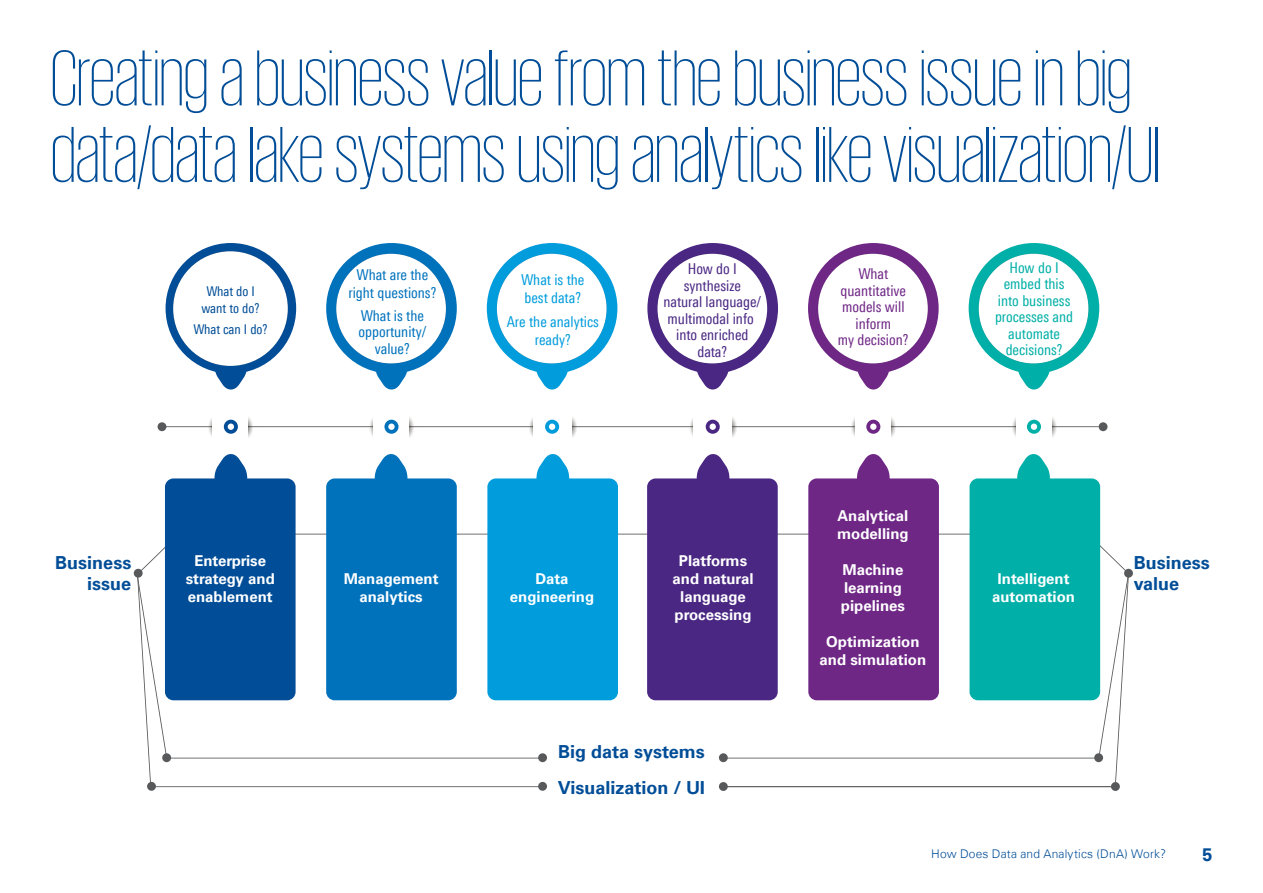
<style>
.page{position:relative;width:1263px;height:893px;background:#fff}
.page>*{position:absolute;margin:0;border:0;box-sizing:border-box;transform-origin:0 0}
.t1{font:200 81px/76.5px "KPMG";letter-spacing:-.01em;color:#014d97}
.t2{font:700 18px/21.6px "Universfor KPMG";color:#014d97}
.t3{font:700 15px/18px "Universfor KPMG";color:#fff;text-align:center}
.t4{font:condensed 15px/16.5px "Universfor KPMG";color:#4a2783;text-align:center}
.t5{font:condensed 15px/16.5px "Universfor KPMG";color:#00afa8;text-align:center}
.t6{font:condensed 15px/16.5px "Universfor KPMG";color:#0072bc;text-align:center}
.t7{font:condensed 15px/16.5px "Universfor KPMG";color:#6f2786;text-align:center}
.t8{font:condensed 15px/18px "Universfor KPMG";color:#009cdc}
.t9{font:condensed 13.5px/16.2px "Universfor KPMG";color:#014d97;text-align:center}
.t10{font:300 12px "Universfor KPMG";letter-spacing:.015em;color:#014d97}
</style>
<div class="page">
<div style="left:1124px;top:569px;width:9px;height:9px;background:#58595b;border-radius:50%"></div>
<svg style="left:215px;top:372px;width:32px;height:18px"></svg>
<svg style="left:214px;top:454px;width:34px;height:24px"></svg>
<svg style="left:374px;top:454px;width:34px;height:24px"></svg>
<svg style="left:536px;top:454px;width:34px;height:24px"></svg>
<svg style="left:696px;top:454px;width:34px;height:24px"></svg>
<svg style="left:857px;top:454px;width:33px;height:24px"></svg>
<svg style="left:1017px;top:454px;width:33px;height:24px"></svg>
<div style="left:166px;top:243px;width:130px;height:131px;background:#014d97;border-radius:50%"></div>
<div style="left:224px;top:420px;width:14px;height:14px;background:#014d97;border-radius:50%"></div>
<svg style="left:228px;top:424px;width:6px;height:6px"></svg>
<div style="left:173px;top:251px;width:115px;height:115px;background:#fff;border-radius:50%"></div>
<svg style="left:376px;top:372px;width:31px;height:18px"></svg>
<div style="left:326px;top:243px;width:131px;height:131px;background:#0072bc;border-radius:50%"></div>
<svg style="left:384px;top:420px;width:14px;height:14px"></svg>
<div style="left:388px;top:424px;width:7px;height:6px;background:#fff;border-radius:50%"></div>
<div style="left:336px;top:254px;width:110px;height:109px;background:#fff;border-radius:50%"></div>
<svg style="left:536px;top:372px;width:32px;height:18px"></svg>
<div style="left:487px;top:243px;width:130px;height:131px;background:#009cdc;border-radius:50%"></div>
<div style="left:545px;top:420px;width:14px;height:14px;background:#009cdc;border-radius:50%"></div>
<svg style="left:549px;top:424px;width:6px;height:6px"></svg>
<div style="left:497px;top:254px;width:109px;height:109px;background:#fff;border-radius:50%"></div>
<svg style="left:697px;top:372px;width:31px;height:18px"></svg>
<div style="left:647px;top:243px;width:131px;height:131px;background:#4a2783;border-radius:50%"></div>
<div style="left:706px;top:420px;width:14px;height:14px;background:#4a2783;border-radius:50%"></div>
<div style="left:709px;top:424px;width:7px;height:6px;background:#fff;border-radius:50%"></div>
<div style="left:657px;top:254px;width:110px;height:109px;background:#fff;border-radius:50%"></div>
<svg style="left:858px;top:372px;width:31px;height:18px"></svg>
<div style="left:808px;top:243px;width:131px;height:131px;background:#6f2786;border-radius:50%"></div>
<div style="left:866px;top:420px;width:14px;height:14px;background:#6f2786;border-radius:50%"></div>
<svg style="left:870px;top:424px;width:6px;height:6px"></svg>
<div style="left:818px;top:254px;width:110px;height:109px;background:#fff;border-radius:50%"></div>
<svg style="left:1018px;top:372px;width:32px;height:18px"></svg>
<div style="left:969px;top:243px;width:130px;height:131px;background:#00afa8;border-radius:50%"></div>
<div style="left:1027px;top:420px;width:14px;height:14px;background:#00afa8;border-radius:50%"></div>
<svg style="left:1031px;top:424px;width:6px;height:6px"></svg>
<div style="left:979px;top:254px;width:109px;height:109px;background:#fff;border-radius:50%"></div>
<svg style="left:257px;top:426px;width:107px;height:1px"></svg>
<svg style="left:418px;top:426px;width:106px;height:1px"></svg>
<svg style="left:581px;top:426px;width:104px;height:1px"></svg>
<svg style="left:741px;top:426px;width:105px;height:1px"></svg>
<svg style="left:900px;top:426px;width:107px;height:1px"></svg>
<svg style="left:1061px;top:426px;width:38px;height:1px"></svg>
<svg style="left:166px;top:426px;width:37px;height:1px"></svg>
<svg style="left:618px;top:534px;width:29px;height:1px"></svg>
<svg style="left:203px;top:418px;width:9px;height:18px"></svg>
<svg style="left:248px;top:417px;width:9px;height:21px"></svg>
<svg style="left:364px;top:418px;width:9px;height:18px"></svg>
<svg style="left:409px;top:417px;width:9px;height:21px"></svg>
<svg style="left:524px;top:418px;width:9px;height:19px"></svg>
<svg style="left:572px;top:417px;width:9px;height:21px"></svg>
<svg style="left:685px;top:418px;width:8px;height:18px"></svg>
<svg style="left:732px;top:417px;width:9px;height:20px"></svg>
<svg style="left:846px;top:418px;width:9px;height:19px"></svg>
<svg style="left:891px;top:417px;width:9px;height:20px"></svg>
<svg style="left:1007px;top:418px;width:9px;height:19px"></svg>
<svg style="left:1052px;top:417px;width:9px;height:20px"></svg>
<div style="left:165px;top:478px;width:131px;height:222px;background:#014d97;border-radius:9px"></div>
<div style="left:326px;top:478px;width:131px;height:222px;background:#0072bc;border-radius:9px"></div>
<div style="left:487px;top:478px;width:131px;height:222px;background:#009cdc;border-radius:9px"></div>
<div style="left:647px;top:478px;width:131px;height:222px;background:#4a2783;border-radius:9px"></div>
<div style="left:808px;top:478px;width:131px;height:222px;background:#6f2786;border-radius:9px"></div>
<div style="left:969px;top:478px;width:131px;height:222px;background:#00afa8;border-radius:9px"></div>
<div style="left:538px;top:753px;width:9px;height:9px;background:#58595b;border-radius:50%"></div>
<div style="left:134px;top:569px;width:9px;height:9px;background:#58595b;border-radius:50%"></div>
<div style="left:158px;top:422px;width:8px;height:9px;background:#58595b;border-radius:50%"></div>
<div style="left:1099px;top:422px;width:8px;height:9px;background:#58595b;border-radius:50%"></div>
<div style="left:1111px;top:782px;width:9px;height:9px;background:#58595b;border-radius:50%"></div>
<div style="left:719px;top:753px;width:9px;height:9px;background:#58595b;border-radius:50%"></div>
<svg style="left:137px;top:534px;width:406px;height:253px"></svg>
<svg style="left:723px;top:534px;width:406px;height:253px"></svg>
<div style="left:538px;top:782px;width:9px;height:9px;background:#58595b;border-radius:50%"></div>
<div style="left:162px;top:753px;width:9px;height:9px;background:#58595b;border-radius:50%"></div>
<div style="left:147px;top:782px;width:9px;height:9px;background:#58595b;border-radius:50%"></div>
<div style="left:719px;top:782px;width:9px;height:9px;background:#58595b;border-radius:50%"></div>
<p class="t1" style="left:50px;top:38px;width:1111px">Creating a business value from the business issue in big data/data lake systems using analytics like visualization/UI</p>
<p class="t9" style="left:201px;top:283px;width:60px">What do I want to do?</p>
<p class="t9" style="left:193px;top:321px;width:76px">What can I do?</p>
<p class="t6" style="left:348px;top:266px;width:90px;line-height:18px">What are the right questions?</p>
<p class="t6" style="left:358px;top:307px;width:69px">What is the opportunity/ value?</p>
<p class="t8" style="left:521px;top:271px;width:65px">What is the best data?</p>
<p class="t8" style="left:507px;top:313px;width:94px;text-align:center">Are the analytics ready?</p>
<p class="t4" style="left:663px;top:260px;width:99px">How do I synthesize natural language/ multimodal info into enriched data?</p>
<p class="t7" style="left:838px;top:266px;width:72px">What quantitative models will inform<br>my decision?</p>
<p class="t5" style="left:995px;top:259px;width:80px">How do I embed this into business processes and automate decisions?</p>
<p class="t3" style="left:837px;top:506px;width:73px;text-align:left">Analytical modelling</p>
<p class="t3" style="left:841px;top:560px;width:66px;text-align:left">Machine learning pipelines</p>
<p class="t3" style="left:820px;top:632px;width:108px">Optimization and simulation</p>
<p class="t3" style="left:672px;top:551px;width:83px">Platforms and natural language processing</p>
<p class="t3" style="left:186px;top:551px;width:91px">Enterprise strategy and enablement</p>
<p class="t2" style="left:55px;top:552px;width:78px;text-align:right">Business issue</p>
<p class="t2" style="left:1134px;top:552px;width:78px">Business value</p>
<p class="t3" style="left:344px;top:569px;width:96px">Management analytics</p>
<p class="t3" style="left:510px;top:569px;width:86px">Data engineering</p>
<p class="t3" style="left:992px;top:569px;width:85px">Intelligent automation</p>
<p class="t2" style="left:558px;top:734px;width:149px;line-height:36.3px">Big data systems<br>Visualization / UI</p>
<p class="t10" style="left:931px;top:847px;width:236px">How Does Data and Analytics (DnA) Work?</p>
<p class="t2" style="left:1202px;top:843px;width:12px">5</p>
</div>
